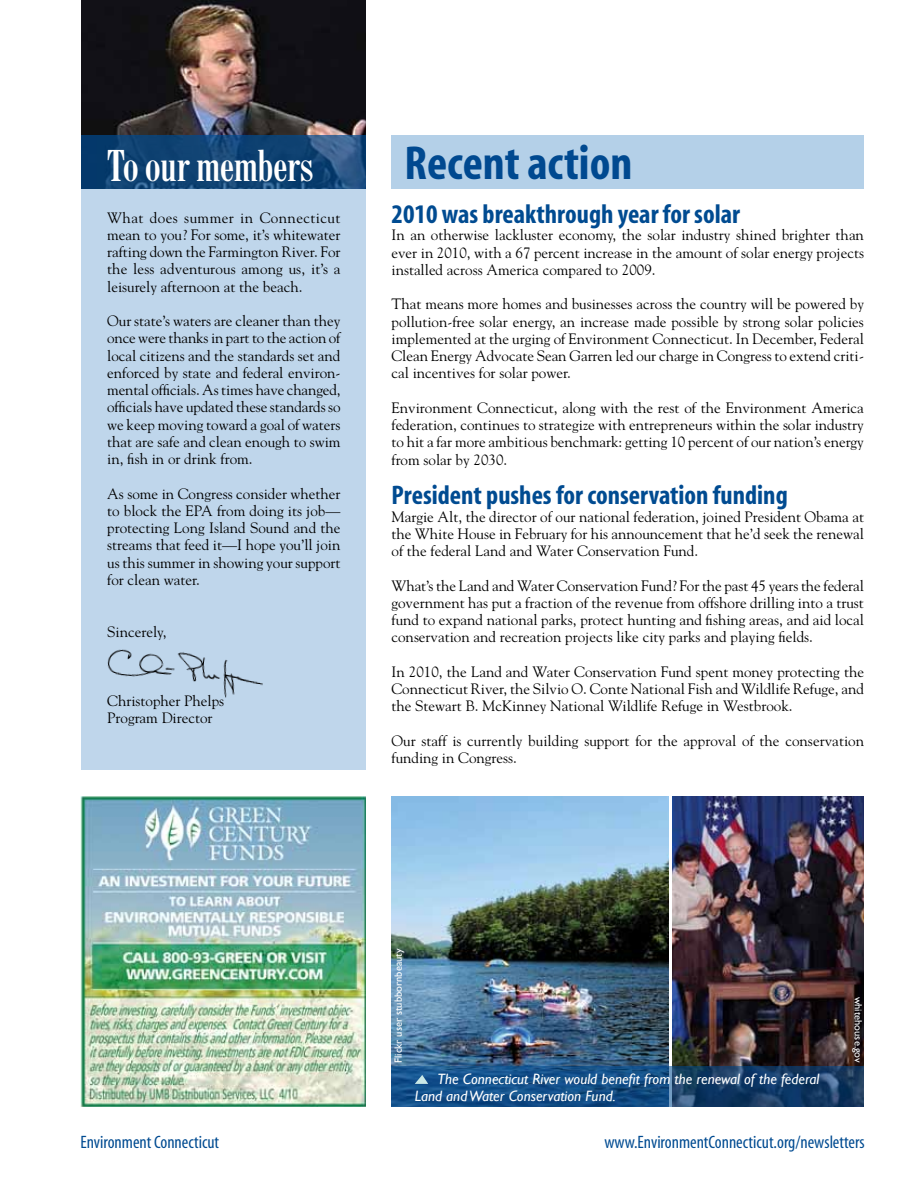
<style>
.page{position:relative;width:918px;height:1188px;background:#fff}
.page>*{position:absolute;margin:0;border:0;box-sizing:border-box;transform-origin:0 0}
.t1{font:700 condensed 48px "Myriad";color:#004990}
.t2{font:700 condensed 42px "Century FB";color:#fff}
.t3{font:700 condensed 27px "Myriad";color:#004b91}
.t4{font:condensed 18px "Myriad";color:#004b91}
.t5{font:15px/17.2px "Goudy";color:#000;text-align:justify}
.t6{font:italic 15px/17.2px "Gill Sans";color:#fff}
.t7{font:10.5px "Gill Sans";color:#fff}
</style>
<div class="page">
<img style="left:392px;top:796px;width:276px;height:271px">
<img style="left:673px;top:797px;width:191px;height:270px">
<div style="left:392px;top:135px;width:472px;height:54px;background:#b4d0e8"></div>
<div style="left:81px;top:3px;width:285px;height:767px;background:#bfd6eb"></div>
<img style="left:81px;top:0;width:285px;height:135px">
<svg style="left:81px;top:135px;width:285px;height:54px;background:#134575"></svg>
<img style="left:107px;top:649px;width:156px;height:49px">
<svg style="left:392px;top:1067px;width:472px;height:40px;background:#15487a"></svg>
<svg style="left:415px;top:1075px;width:13px;height:9px"></svg>
<img style="left:81px;top:797px;width:285px;height:310px">
<h2 class="t2" style="left:107px;top:143px;width:208px">To our members</h2>
<p class="t5" style="left:107px;top:208px;width:235px">What does summer in Connecticut mean to you? For some, it’s whitewater rafting down the Farmington River. For the less adventurous among us, it’s a leisurely afternoon at the beach.</p>
<p class="t5" style="left:107px;top:312px;width:235px">Our state’s waters are cleaner than they once were thanks in part to the action of local citizens and the standards set and enforced by state and federal environ&shy;mental officials. As times have changed, officials have updated these standards so we keep moving toward a goal of waters that are safe and clean enough to swim in, fish in or drink from.</p>
<p class="t5" style="left:107px;top:484px;width:235px">As some in Congress consider whether to block the EPA from doing its job— protecting Long Island Sound and the streams that feed it—I hope you’ll join us this summer in showing your support for clean water.</p>
<p class="t5" style="left:107px;top:622px;width:61px">Sincerely,</p>
<p class="t5" style="left:107px;top:691px;width:119px">Christopher Phelps<br>Program Director</p>
<h1 class="t1" style="left:405px;top:139px;width:229px">Recent action</h1>
<h3 class="t3" style="left:392px;top:201px;width:350px">2010 was breakthrough year for solar</h3>
<p class="t5" style="left:392px;top:226px;width:474px">In an otherwise lackluster economy, the solar industry shined brighter than ever in 2010, with a 67 percent increase in the amount of solar energy projects installed across America compared to 2009.</p>
<p class="t5" style="left:392px;top:295px;width:474px">That means more homes and businesses across the country will be powered by pollution-free solar energy, an increase made possible by strong solar policies implemented at the urging of Environment Connecticut. In December, Federal Clean Energy Advocate Sean Garren led our charge in Congress to extend criti&shy;cal incentives for solar power.</p>
<p class="t5" style="left:392px;top:399px;width:474px">Environment Connecticut, along with the rest of the Environment America federation, continues to strategize with entrepreneurs within the solar industry to hit a far more ambitious benchmark: getting 10 percent of our nation’s energy from solar by 2030.</p>
<h3 class="t3" style="left:392px;top:481px;width:398px">President pushes for conservation funding</h3>
<p class="t5" style="left:392px;top:507px;width:474px">Margie Alt, the director of our national federation, joined President Obama at the White House in February for his announcement that he’d seek the renewal of the federal Land and Water Conservation Fund.</p>
<p class="t5" style="left:392px;top:576px;width:474px">What’s the Land and Water Conservation Fund? For the past 45 years the federal government has put a fraction of the revenue from offshore drilling into a trust fund to expand national parks, protect hunting and fishing areas, and aid local conservation and recreation projects like city parks and playing fields.</p>
<p class="t5" style="left:392px;top:663px;width:474px">In 2010, the Land and Water Conservation Fund spent money protecting the Connecticut River, the Silvio O. Conte National Fish and Wildlife Refuge, and the Stewart B. McKinney National Wildlife Refuge in Westbrook.</p>
<p class="t5" style="left:392px;top:732px;width:474px">Our staff is currently building support for the approval of the conservation funding in Congress.</p>
<p class="t4" style="left:80px;top:1133px;width:140px">Environment Connecticut</p>
<p class="t7" style="left:392px;top:1063px;width:116px;rotate:-90deg">Flickr user stubbornbeauty</p>
<p class="t7" style="left:864px;top:997px;width:68px;rotate:90deg">whitehouse.gov</p>
<p class="t6" style="left:415px;top:1070px;width:406px;text-indent:23px">The Connecticut River would benefit from the renewal of the federal<br>Land and Water Conservation Fund.</p>
<p class="t4" style="left:604px;top:1133px;width:262px">www.EnvironmentConnecticut.org/newsletters</p>
</div>
